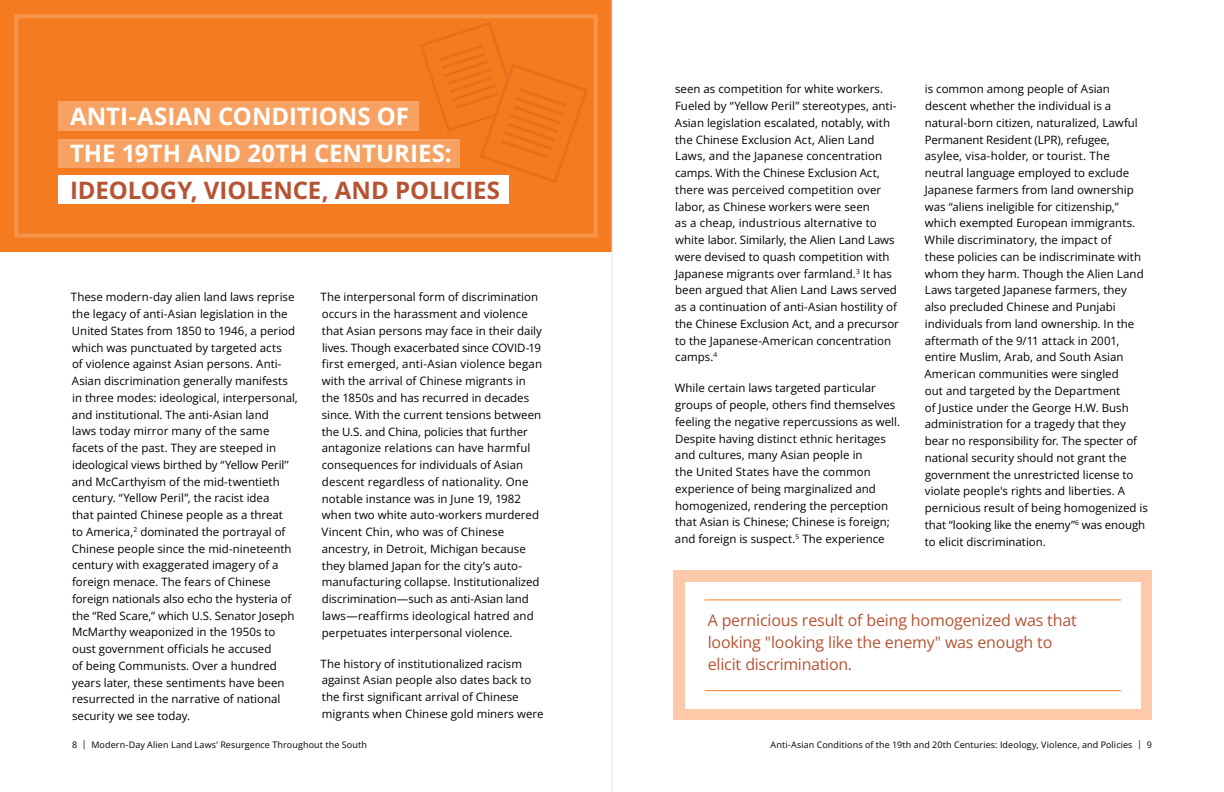
<style>
.page{position:relative;width:1224px;height:792px;background:#fff}
.page>*{position:absolute;margin:0;border:0;box-sizing:border-box;transform-origin:0 0}
.t1{font:700 24px/37px "Open Sans";color:#fff}
.t2{font:700 24px "Open Sans";letter-spacing:-.005em;color:#b65332}
.t3{font:16px/22px "Open Sans";letter-spacing:-.01em;color:#b65332}
.t4{font:11.5px/16.8px "Open Sans";color:#000}
.t5{font:9px "Open Sans";letter-spacing:.01em;color:#000}
</style>
<div class="page">
<div style="left:0;top:0;width:612px;height:252px;background:#f47b20"></div>
<hr style="left:612px;top:0;width:1px;height:792px;background:#e6e7e8">
<svg style="left:418px;top:22px;width:170px;height:161px"></svg>
<div style="left:673px;top:570px;width:479px;height:150px;background:#fec9a9"></div>
<div style="left:685px;top:582px;width:455px;height:126px;background:#fff"></div>
<hr style="left:705px;top:690px;width:416px;height:1px;background:#f47b20">
<hr style="left:705px;top:599px;width:416px;height:1px;background:#f47b20">
<div style="left:58px;top:175px;width:451px;height:29px;background:#fff"></div>
<div style="left:58px;top:139px;width:402px;height:28px;background:#f7a263"></div>
<div style="left:58px;top:102px;width:361px;height:29px;background:#f7a263"></div>
<h1 class="t1" style="left:70px;top:97px;width:383px">ANTI-ASIAN CONDITIONS OF<br>THE 19TH AND 20TH CENTURIES:</h1>
<h1 class="t2" style="left:70px;top:174px;width:432px">IDEOLOGY, VIOLENCE, AND POLICIES</h1>
<p class="t4" style="left:71px;top:289px;width:229px">These modern-day alien land laws reprise the legacy of anti-Asian legislation in the United States from 1850 to 1946, a period which was punctuated by targeted acts<br>of violence against Asian persons. Anti-Asian discrimination generally manifests in three modes: ideological, interpersonal, and institutional. The anti-Asian land<br>laws today mirror many of the same facets of the past. They are steeped in ideological views birthed by “Yellow Peril’’ and McCarthyism of the mid-twentieth century. “Yellow Peril”, the racist idea<br>that painted Chinese people as a threat<br>to America,<sup>2</sup> dominated the portrayal of Chinese people since the mid-nineteenth century with exaggerated imagery of a foreign menace. The fears of Chinese foreign nationals also echo the hysteria of the “Red Scare,” which U.S. Senator Joseph McMarthy weaponized in the 1950s to oust government officials he accused<br>of being Communists. Over a hundred years later, these sentiments have been resurrected in the narrative of national security we see today.</p>
<p class="t4" style="left:321px;top:289px;width:223px">The interpersonal form of discrimination occurs in the harassment and violence that Asian persons may face in their daily lives. Though exacerbated since COVID-19 first emerged, anti-Asian violence began with the arrival of Chinese migrants in the 1850s and has recurred in decades since. With the current tensions between the U.S. and China, policies that further antagonize relations can have harmful consequences for individuals of Asian descent regardless of nationality. One notable instance was in June 19, 1982 when two white auto-workers murdered Vincent Chin, who was of Chinese ancestry, in Detroit, Michigan because they blamed Japan for the city’s auto&shy;manufacturing collapse. Institutionalized discrimination—such as anti-Asian land laws—reaffirms ideological hatred and perpetuates interpersonal violence.</p>
<p class="t4" style="left:321px;top:655px;width:224px">The history of institutionalized racism against Asian people also dates back to the first significant arrival of Chinese migrants when Chinese gold miners were</p>
<p class="t4" style="left:675px;top:80px;width:226px">seen as competition for white workers.<br>Fueled by “Yellow Peril” stereotypes, anti-Asian legislation escalated, notably, with the Chinese Exclusion Act, Alien Land Laws, and the Japanese concentration camps. With the Chinese Exclusion Act, there was perceived competition over labor, as Chinese workers were seen<br>as a cheap, industrious alternative to white labor. Similarly, the Alien Land Laws were devised to quash competition with Japanese migrants over farmland.<sup>3</sup> It has been argued that Alien Land Laws served as a continuation of anti-Asian hostility of the Chinese Exclusion Act, and a precursor to the Japanese-American concentration camps.<sup>4</sup></p>
<p class="t4" style="left:675px;top:380px;width:227px">While certain laws targeted particular groups of people, others find themselves feeling the negative repercussions as well.<br>Despite having distinct ethnic heritages and cultures, many Asian people in<br>the United States have the common experience of being marginalized and homogenized, rendering the perception that Asian is Chinese; Chinese is foreign; and foreign is suspect.<sup>5</sup> The experience</p>
<p class="t4" style="left:925px;top:80px;width:225px">is common among people of Asian descent whether the individual is a natural-born citizen, naturalized, Lawful Permanent Resident (LPR), refugee, asylee, visa-holder, or tourist. The neutral language employed to exclude Japanese farmers from land ownership was “aliens ineligible for citizenship,” which exempted European immigrants.<br>While discriminatory, the impact of<br>these policies can be indiscriminate with whom they harm. Though the Alien Land Laws targeted Japanese farmers, they also precluded Chinese and Punjabi individuals from land ownership. In the aftermath of the 9/11 attack in 2001, entire Muslim, Arab, and South Asian American communities were singled<br>out and targeted by the Department<br>of Justice under the George H.W. Bush administration for a tragedy that they bear no responsibility for. The specter of national security should not grant the government the unrestricted license to violate people's rights and liberties. A pernicious result of being homogenized is that “looking like the enemy”<sup>6</sup> was enough to elicit discrimination.</p>
<h2 class="t3" style="left:708px;top:609px;width:371px">A pernicious result of being homogenized was that looking "looking like the enemy" was enough to elicit discrimination.</h2>
<p class="t5" style="left:72px;top:738px;width:297px">8 | Modern-Day Alien Land Laws’ Resurgence Throughout the South</p>
<p class="t5" style="left:770px;top:738px;width:383px">Anti-Asian Conditions of the 19th and 20th Centuries: Ideology, Violence, and Policies | 9</p>
</div>
